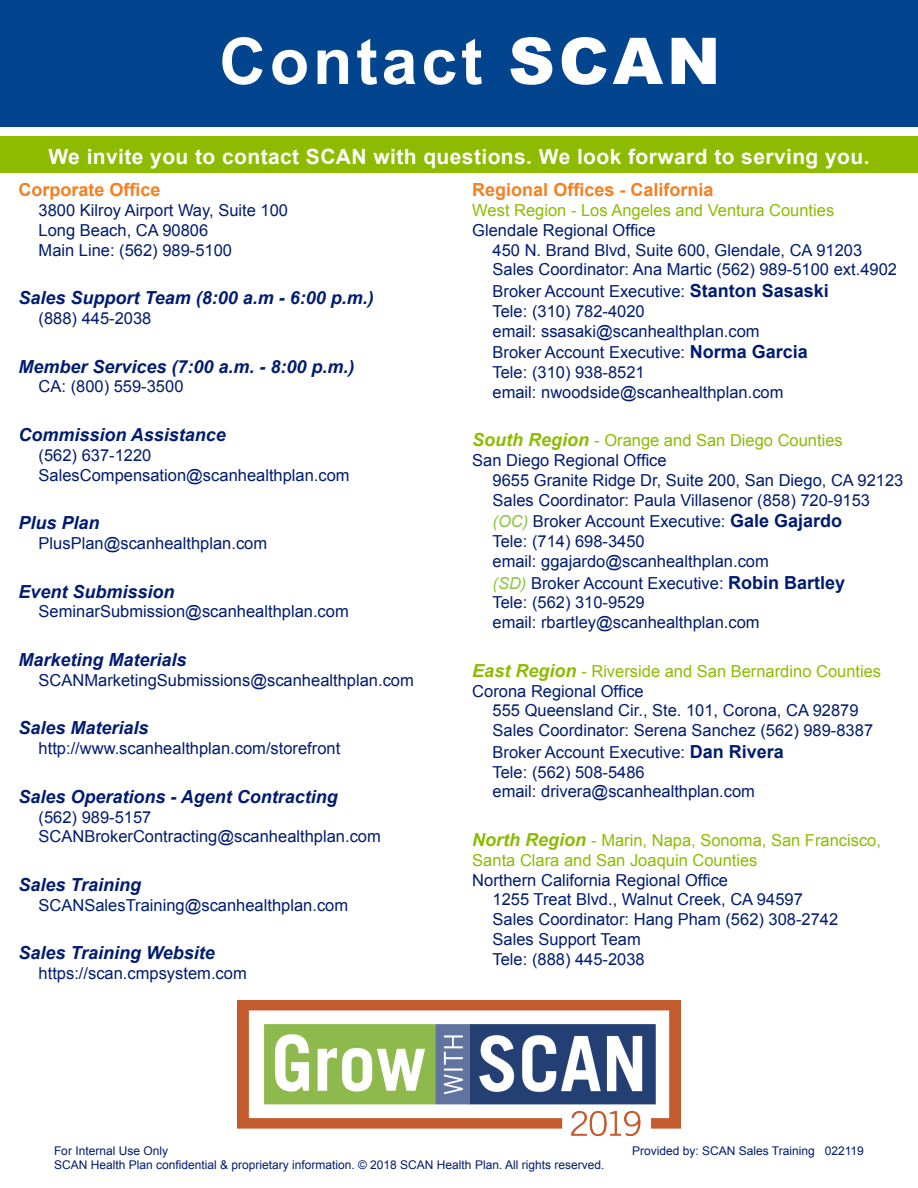
<style>
.page{position:relative;width:918px;height:1188px;background:#fff}
.page>*{position:absolute;margin:0;border:0;box-sizing:border-box;transform-origin:0 0}
.Document_Name{font:700 64.5px "Arial";letter-spacing:.06em;color:#fff}
.t1{font:700 21px "Arial";letter-spacing:.02em;color:#fff}
.Body__Bold__Italic{font:italic 700 18px "Arial";color:#001c70}
.Heading{font:700 18px "Arial";color:#f57f21}
.Body_Indent{font:16.5px "Arial";color:#001c70}
.Body__Bold__unBold{font:16.5px/19.8px "Arial";color:#8dbb00}
.BAE{font:16.5px "Arial";color:#001c70}
.Heading-2{font:16.5px/19.8px "Arial";color:#8dbb00}
.Footer_left_side{font:12px/14.4px "Arial";color:#001c70}
.Footer_right_side{font:12px "Arial";color:#001c70}
.s1{font-weight:900}
.s2{color:#001c70}
.s3{font-weight:700;font-size:18px}
.s4{font-weight:700;font-style:italic;font-size:18px}
.s5{font-style:italic;color:#8bc63e}
</style>
<div class="page">
<div style="left:0;top:0;width:918px;height:127px;background:#02448d"></div>
<div style="left:0;top:136px;width:918px;height:37px;background:#8dbb00"></div>
<img style="left:238px;top:1001px;width:442px;height:134px">
<p class="Document_Name" style="left:219px;top:18px;width:503px">Contact <span class="s1">SCAN</span></p>
<p class="t1" style="left:48px;top:143px;width:823px">We invite you to contact SCAN with questions. We look forward to serving you.</p>
<p class="Heading" style="left:18px;top:178px;width:144px">Corporate Office</p>
<p class="Body_Indent" style="left:39px;top:199px;width:251px">3800 Kilroy Airport Way, Suite 100</p>
<p class="Body_Indent" style="left:39px;top:219px;width:171px">Long Beach, CA 90806</p>
<p class="Body_Indent" style="left:39px;top:239px;width:195px">Main Line: (562) 989-5100</p>
<p class="Body__Bold__Italic" style="left:18px;top:286px;width:357px">Sales Support Team (8:00 a.m - 6:00 p.m.)</p>
<p class="Body_Indent" style="left:39px;top:307px;width:114px">(888) 445-2038</p>
<p class="Body__Bold__Italic" style="left:18px;top:354px;width:338px">Member Services (7:00 a.m. - 8:00 p.m.)</p>
<p class="Body_Indent" style="left:39px;top:376px;width:146px">CA: (800) 559-3500</p>
<p class="Body__Bold__Italic" style="left:18px;top:423px;width:209px">Commission Assistance</p>
<p class="Body_Indent" style="left:39px;top:444px;width:114px">(562) 637-1220</p>
<p class="Body_Indent" style="left:39px;top:464px;width:313px">SalesCompensation@scanhealthplan.com</p>
<p class="Body__Bold__Italic" style="left:18px;top:511px;width:83px">Plus Plan</p>
<p class="Body_Indent" style="left:39px;top:532px;width:230px">PlusPlan@scanhealthplan.com</p>
<p class="Body__Bold__Italic" style="left:18px;top:579px;width:158px">Event Submission</p>
<p class="Body_Indent" style="left:39px;top:601px;width:312px">SeminarSubmission@scanhealthplan.com</p>
<p class="Body__Bold__Italic" style="left:18px;top:648px;width:170px">Marketing Materials</p>
<p class="Body_Indent" style="left:39px;top:669px;width:377px">SCANMarketingSubmissions@scanhealthplan.com</p>
<p class="Body__Bold__Italic" style="left:18px;top:716px;width:132px">Sales Materials</p>
<p class="Body_Indent" style="left:39px;top:738px;width:303px">http://www.scanhealthplan.com/storefront</p>
<p class="Body__Bold__Italic" style="left:18px;top:785px;width:321px">Sales Operations - Agent Contracting</p>
<p class="Body_Indent" style="left:39px;top:806px;width:114px">(562) 989-5157</p>
<p class="Body_Indent" style="left:39px;top:826px;width:344px">SCANBrokerContracting@scanhealthplan.com</p>
<p class="Body__Bold__Italic" style="left:18px;top:873px;width:124px">Sales Training</p>
<p class="Body_Indent" style="left:39px;top:894px;width:311px">SCANSalesTraining@scanhealthplan.com</p>
<p class="Body__Bold__Italic" style="left:18px;top:941px;width:198px">Sales Training Website</p>
<p class="Body_Indent" style="left:39px;top:963px;width:210px">https://scan.cmpsystem.com</p>
<p class="Heading" style="left:472px;top:178px;width:243px">Regional Offices - California</p>
<p class="Heading-2" style="left:472px;top:201px;width:363px">West Region - Los Angeles and Ventura Counties<br><span class="s2">Glendale Regional Office</span></p>
<p class="Body_Indent" style="left:493px;top:239px;width:371px">450 N. Brand Blvd, Suite 600, Glendale, CA 91203</p>
<p class="Body_Indent" style="left:493px;top:259px;width:406px">Sales Coordinator: Ana Martic (562) 989-5100 ext.4902</p>
<p class="BAE" style="left:493px;top:280px;width:338px">Broker Account Executive: <span class="s3">Stanton Sasaski</span></p>
<p class="Body_Indent" style="left:493px;top:300px;width:154px">Tele: (310) 782-4020</p>
<p class="Body_Indent" style="left:493px;top:320px;width:269px">email: ssasaki@scanhealthplan.com</p>
<p class="BAE" style="left:493px;top:342px;width:317px">Broker Account Executive: <span class="s3">Norma Garcia</span></p>
<p class="Body_Indent" style="left:493px;top:361px;width:154px">Tele: (310) 938-8521</p>
<p class="Body_Indent" style="left:493px;top:381px;width:292px">email: nwoodside@scanhealthplan.com</p>
<p class="Body__Bold__unBold" style="left:472px;top:431px;width:372px"><span class="s4">South Region</span> - Orange and San Diego Counties<br><span class="s2">San Diego Regional Office</span></p>
<p class="Body_Indent" style="left:493px;top:469px;width:412px">9655 Granite Ridge Dr, Suite 200, San Diego, CA 92123</p>
<p class="Body_Indent" style="left:493px;top:489px;width:379px">Sales Coordinator: Paula Villasenor (858) 720-9153</p>
<p class="Body_Indent" style="left:493px;top:511px;width:351px"><span class="s5">(OC)</span> Broker Account Executive: <span class="s3">Gale Gajardo</span></p>
<p class="Body_Indent" style="left:493px;top:531px;width:154px">Tele: (714) 698-3450</p>
<p class="Body_Indent" style="left:493px;top:550px;width:278px">email: ggajardo@scanhealthplan.com</p>
<p class="Body_Indent" style="left:493px;top:572px;width:354px"><span class="s5">(SD)</span> Broker Account Executive: <span class="s3">Robin Bartley</span></p>
<p class="Body_Indent" style="left:493px;top:592px;width:154px">Tele: (562) 310-9529</p>
<p class="Body_Indent" style="left:493px;top:612px;width:269px">email: rbartley@scanhealthplan.com</p>
<p class="Body__Bold__unBold" style="left:472px;top:661px;width:410px"><span class="s4">East Region</span> - Riverside and San Bernardino Counties<br><span class="s2">Corona Regional Office</span></p>
<p class="Body_Indent" style="left:493px;top:700px;width:367px">555 Queensland Cir., Ste. 101, Corona, CA 92879</p>
<p class="Body_Indent" style="left:493px;top:720px;width:382px">Sales Coordinator: Serena Sanchez (562) 989-8387</p>
<p class="BAE" style="left:493px;top:741px;width:293px">Broker Account Executive: <span class="s3">Dan Rivera</span></p>
<p class="Body_Indent" style="left:493px;top:761px;width:154px">Tele: (562) 508-5486</p>
<p class="Body_Indent" style="left:493px;top:781px;width:264px">email: drivera@scanhealthplan.com</p>
<p class="Body__Bold__unBold" style="left:472px;top:831px;width:410px"><span class="s4">North Region</span> - Marin, Napa, Sonoma, San Francisco,<br>Santa Clara and San Joaquin Counties<br><span class="s2">Northern California Regional Office</span></p>
<p class="Body_Indent" style="left:493px;top:889px;width:312px">1255 Treat Blvd., Walnut Creek, CA 94597</p>
<p class="Body_Indent" style="left:493px;top:909px;width:347px">Sales Coordinator: Hang Pham (562) 308-2742</p>
<p class="BAE" style="left:493px;top:928px;width:150px">Sales Support Team</p>
<p class="Body_Indent" style="left:493px;top:948px;width:154px">Tele: (888) 445-2038</p>
<p class="Footer_left_side" style="left:54px;top:1143px;width:552px">For Internal Use Only<br>SCAN Health Plan confidential &amp; proprietary information. © 2018 SCAN Health Plan. All rights reserved.</p>
<p class="Footer_right_side" style="left:632px;top:1143px;width:233px">Provided by: SCAN Sales Training 022119</p>
</div>
